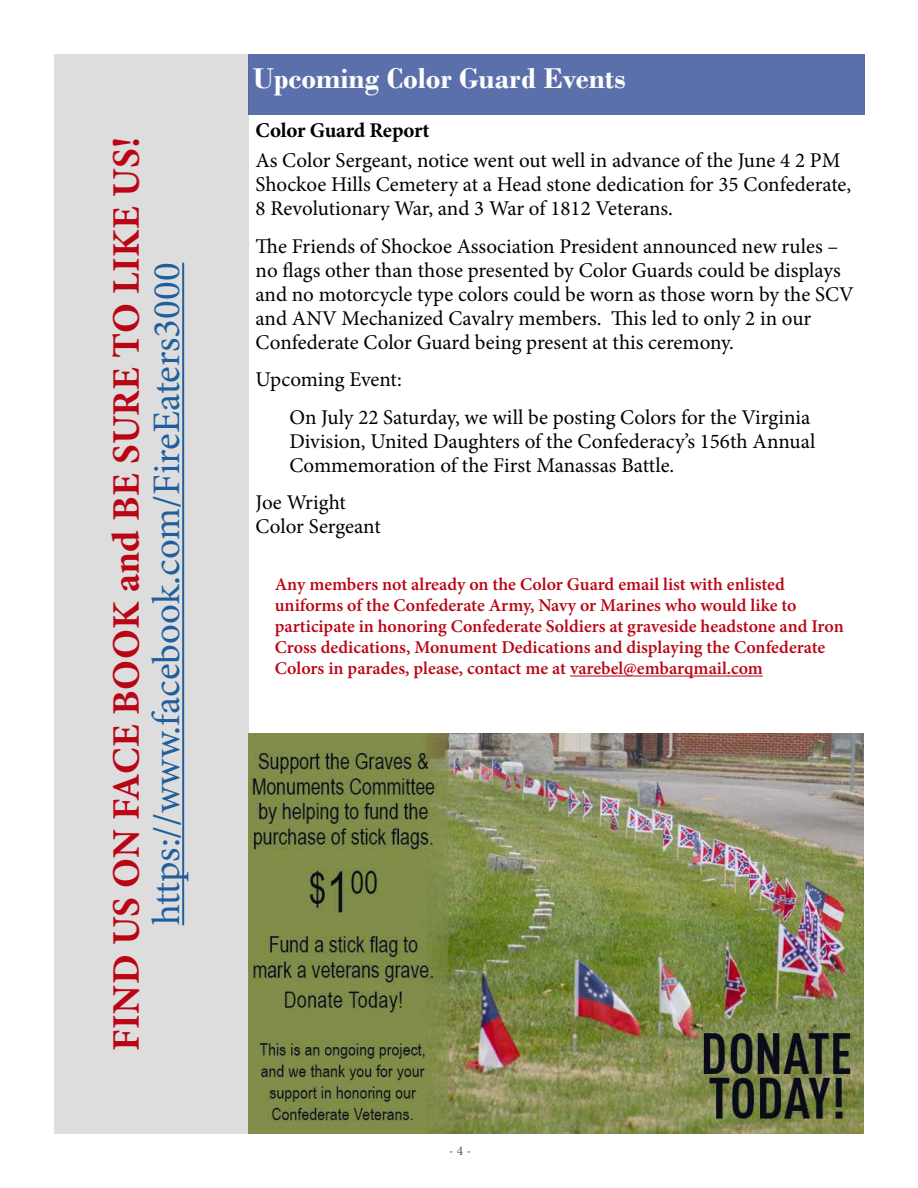
<style>
.page{position:relative;width:918px;height:1188px;background:#fff}
.page>*{position:absolute;margin:0;border:0;box-sizing:border-box;transform-origin:0 0}
.t1{font:39px "Minion Pro";color:#215e9e}
.t2{font:700 39px "Minion Pro";letter-spacing:.01em;color:#ba0514}
.t3{font:700 30px "Bodoni";color:#fff}
.t4{font:21px/24px "Minion Pro";color:#000}
.t5{font:700 21px "Minion Pro";letter-spacing:-.015em;color:#000}
.t6{font:600 18px/21px "Minion Pro";color:#ba0514}
.t7{font:13.5px "Minion Pro";color:#58595b}
</style>
<div class="page">
<div style="left:54px;top:54px;width:194px;height:1080px;background:#ddd"></div>
<div style="left:248px;top:54px;width:617px;height:61px;background:#5b6fab"></div>
<hr style="left:570px;top:676px;width:193px;height:1px;background:#ba0514">
<hr style="left:182px;top:263px;width:2px;height:662px;background:#215e9e">
<img style="left:249px;top:733px;width:615px;height:401px">
<h1 class="t2" style="left:99px;top:1051px;width:915px;rotate:-90deg">FIND US ON FACE BOOK and BE SURE TO LIKE US!</h1>
<h1 class="t1" style="left:141px;top:925px;width:664px;rotate:-90deg">https://www.facebook.com/FireEaters3000</h1>
<h2 class="t3" style="left:253px;top:61px;width:374px">Upcoming Color Guard Events</h2>
<p class="t5" style="left:256px;top:115px;width:176px">Color Guard Report</p>
<p class="t4" style="left:256px;top:149px;width:597px">As Color Sergeant, notice went out well in advance of the June 4 2 PM<br>Shockoe Hills Cemetery at a Head stone dedication for 35 Confederate,<br>8 Revolutionary War, and 3 War of 1812 Veterans.</p>
<p class="t4" style="left:256px;top:234px;width:600px">The Friends of Shockoe Association President announced new rules – no flags other than those presented by Color Guards could be displays and no motorcycle type colors could be worn as those worn by the SCV and ANV Mechanized Cavalry members. This led to only 2 in our Confederate Color Guard being present at this ceremony.</p>
<p class="t4" style="left:289px;top:361px;width:523px;line-height:37.5px;text-indent:-34px">Upcoming Event:<br>On July 22 Saturday, we will be posting Colors for the Virginia</p>
<p class="t4" style="left:289px;top:429px;width:528px">Division, United Daughters of the Confederacy’s 156th Annual<br>Commemoration of the First Manassas Battle.</p>
<p class="t4" style="left:256px;top:491px;width:127px">Joe Wright<br>Color Sergeant</p>
<p class="t6" style="left:275px;top:574px;width:570px">Any members not already on the Color Guard email list with enlisted uniforms of the Confederate Army, Navy or Marines who would like to participate in honoring Confederate Soldiers at graveside headstone and Iron Cross dedications, Monument Dedications and displaying the Confederate Colors in parades, please, contact me at varebel@embarqmail.com</p>
<p class="t7" style="left:449px;top:1141px;width:24px">- 4 -</p>
</div>
